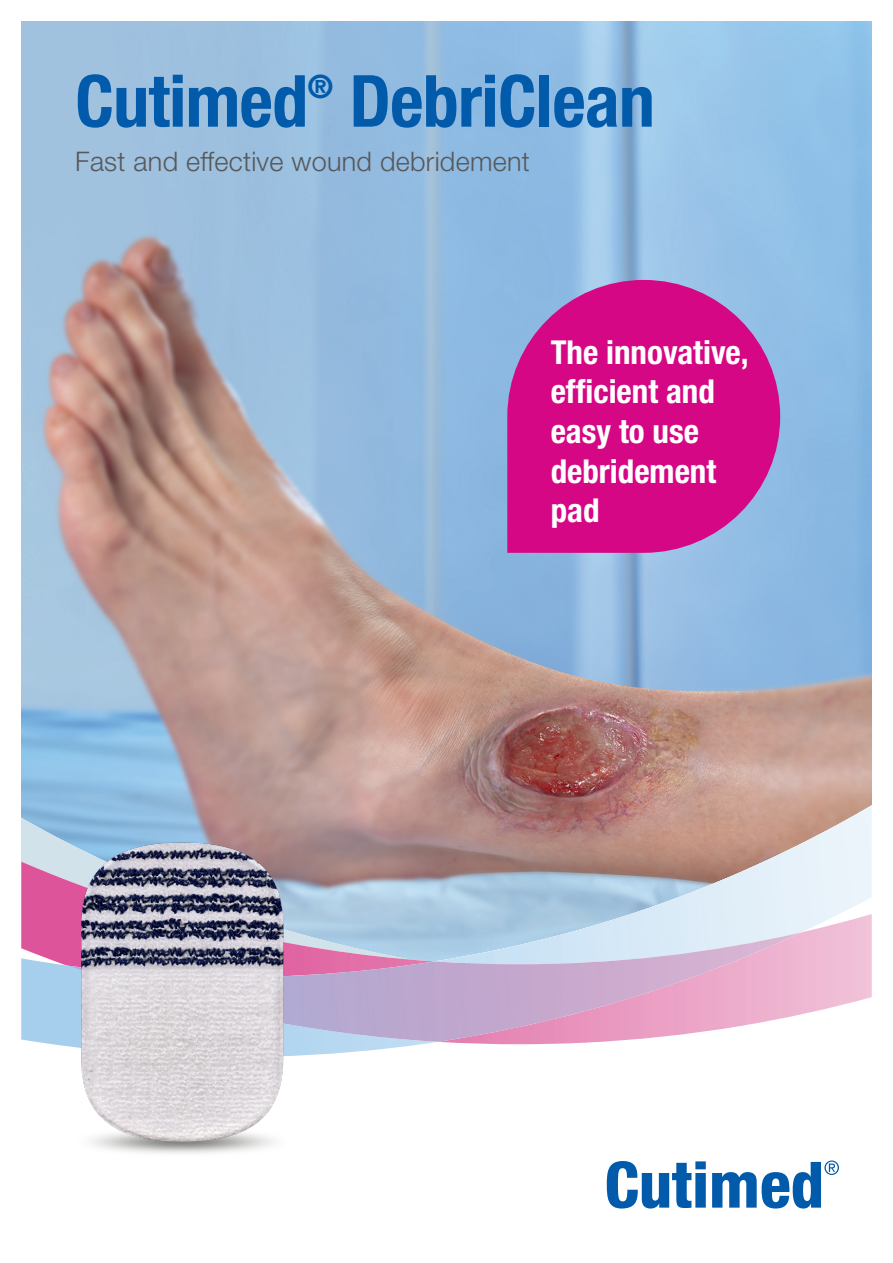
<style>
.page{position:relative;width:893px;height:1263px;background:#fff}
.page>*{position:absolute;margin:0;border:0;box-sizing:border-box;transform-origin:0 0}
.t1{font:700 condensed 72px "Helvetica Neue LT Std";letter-spacing:-.01em;color:#015aaa}
.t2{font:700 condensed 33px/39.6px "Helvetica Neue LT Std";color:#fff}
.t3{font:300 27px "Helvetica Neue LT Std";letter-spacing:.01em;color:#57585a}
</style>
<div class="page">
<img style="left:21px;top:21px;width:851px;height:755px">
<svg style="left:411px;top:776px;width:461px;height:269px;background:#b49a99"></svg>
<svg style="left:21px;top:776px;width:390px;height:156px;background:#a7a8b6"></svg>
<img style="left:358px;top:913px;width:17px;height:19px">
<img style="left:801px;top:934px;width:71px;height:92px">
<img style="left:438px;top:1042px;width:147px;height:2px">
<img style="left:794px;top:805px;width:78px;height:129px">
<img style="left:636px;top:846px;width:159px;height:86px">
<img style="left:479px;top:912px;width:159px;height:20px">
<img style="left:358px;top:1042px;width:70px;height:10px">
<img style="left:358px;top:932px;width:443px;height:110px">
<svg style="left:607px;top:1161px;width:99px;height:47px"></svg>
<svg style="left:712px;top:1160px;width:127px;height:48px"></svg>
<img style="left:21px;top:837px;width:337px;height:317px">
<svg style="left:507px;top:280px;width:273px;height:273px;background:#ca2494"></svg>
<p class="t1" style="left:75px;top:57px;width:581px">Cutimed<sup>®</sup> DebriClean</p>
<p class="t3" style="left:75px;top:145px;width:456px">Fast and effective wound debridement</p>
<p class="t2" style="left:551px;top:332px;width:200px">The innovative, efficient and easy to use debridement pad</p>
</div>
